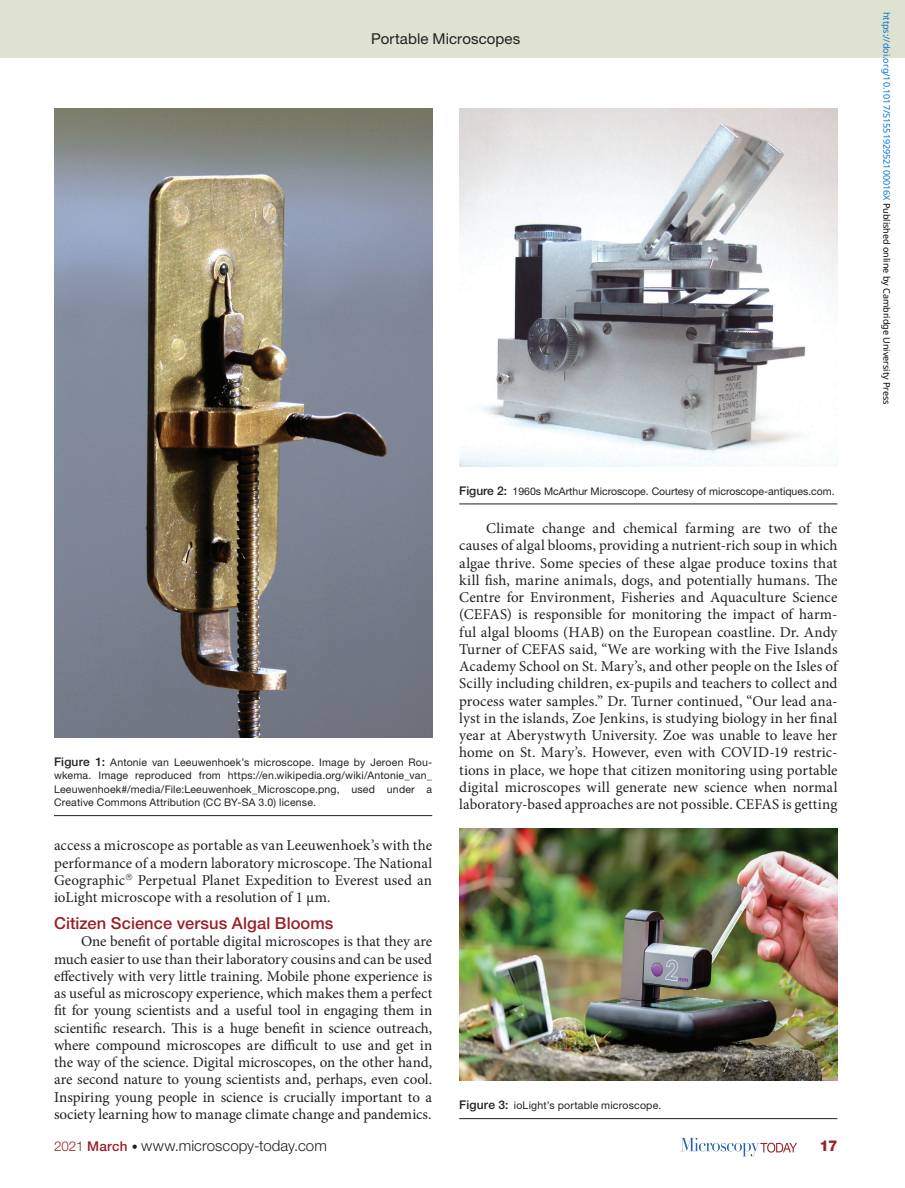
<style>
.page{position:relative;width:905px;height:1188px;background:#fff}
.page>*{position:absolute;margin:0;border:0;box-sizing:border-box;transform-origin:0 0}
.t1{font:500 16.5px "Helvetica Neue LT Std";letter-spacing:.005em;color:#98212a}
.t2{font:15px/17.2px "Minion Pro";color:#231f20;text-align:justify}
.t3{font:300 15px "Helvetica Neue LT Std";letter-spacing:.005em;color:#231f20}
.t4{font:15px "Helvetica Neue LT Std";letter-spacing:.005em;color:#231f20}
.t5{font:800 15px "Helvetica Neue LT Std";color:#98212a}
.t6{font:10.5px/13.5px "Helvetica Neue LT Std";letter-spacing:.015em;color:#231f20;text-align:justify}
.t7{font:9px "Noto Sans";color:#0172cf}
.s1{font-weight:500;font-size:12px}
.s2{font-size:13.5px;color:#98212a}
.s3{font-weight:500;font-size:13.5px;color:#98212a}
.s4{font-size:12px}
.s5{color:#000}
</style>
<div class="page">
<div style="left:0;top:0;width:904px;height:58px;background:#e0e2d1"></div>
<svg style="left:680px;top:1138px;width:117px;height:18px"></svg>
<hr style="left:459px;top:1118px;width:378px;height:1px;background:#231f20">
<img style="left:459px;top:829px;width:378px;height:252px">
<hr style="left:459px;top:504px;width:378px;height:1px;background:#231f20">
<img style="left:459px;top:108px;width:378px;height:358px">
<hr style="left:54px;top:815px;width:378px;height:1px;background:#231f20">
<img style="left:54px;top:108px;width:378px;height:629px">
<p class="t4" style="left:371px;top:30px;width:151px">Portable Microscopes</p>
<p class="t6" style="left:54px;top:755px;width:380px"><span class="s1">Figure 1:</span> Antonie van Leeuwenhoek’s microscope. Image by Jeroen Rou&shy;wkema. Image reproduced from https://en.wikipedia.org/wiki/Antonie_van_ Leeuwenhoek#/media/File:Leeuwenhoek_Microscope.png, used under a Creative Commons Attribution (CC BY-SA 3.0) license.</p>
<p class="t2" style="left:54px;top:837px;width:380px">access a microscope as portable as van Leeuwenhoek’s with the performance of a modern laboratory microscope. The National Geographic Perpetual Planet Expedition to Everest used an ioLight microscope with a resolution of 1 µm.</p>
<p class="t1" style="left:54px;top:913px;width:281px">Citizen Science versus Algal Blooms</p>
<p class="t2" style="left:54px;top:933px;width:380px;text-indent:27px">One benefit of portable digital microscopes is that they are much easier to use than their laboratory cousins and can be used effectively with very little training. Mobile phone experience is as useful as microscopy experience, which makes them a perfect fit for young scientists and a useful tool in engaging them in scientific research. This is a huge benefit in science outreach, where compound microscopes are difficult to use and get in the way of the science. Digital microscopes, on the other hand, are second nature to young scientists and, perhaps, even cool.<br>Inspiring young people in science is crucially important to a society learning how to manage climate change and pandemics.</p>
<p class="t6" style="left:459px;top:484px;width:377px"><span class="s1">Figure 2:</span> 1960s McArthur Microscope. Courtesy of microscope-antiques.com.</p>
<p class="t2" style="left:459px;top:520px;width:380px;text-indent:27px">Climate change and chemical farming are two of the causes of algal blooms, providing a nutrient-rich soup in which algae thrive. Some species of these algae produce toxins that kill fish, marine animals, dogs, and potentially humans. The Centre for Environment, Fisheries and Aquaculture Science (CEFAS) is responsible for monitoring the impact of harm&shy;ful algal blooms (HAB) on the European coastline. Dr. Andy Turner of CEFAS said, “We are working with the Five Islands Academy School on St. Mary’s, and other people on the Isles of Scilly including children, ex-pupils and teachers to collect and process water samples.” Dr. Turner continued, “Our lead ana&shy;lyst in the islands, Zoe Jenkins, is studying biology in her final year at Aberystwyth University. Zoe was unable to leave her home on St. Mary’s. However, even with COVID-19 restric&shy;tions in place, we hope that citizen monitoring using portable digital microscopes will generate new science when normal laboratory-based approaches are not possible. CEFAS is getting</p>
<p class="t6" style="left:459px;top:1099px;width:203px"><span class="s1">Figure 3:</span> ioLight’s portable microscope.</p>
<p class="t3" style="left:54px;top:1137px;width:274px"><span class="s2">2021</span> <span class="s3">March</span> <span class="s4">•</span> www.microscopy-today.com</p>
<p class="t5" style="left:819px;top:1137px;width:19px">17</p>
<p class="t7" style="left:893px;top:12px;width:395px;rotate:90deg">https://doi.org/10.1017/S155192952100016X <span class="s5">Published online by Cambridge University Press</span></p>
</div>
